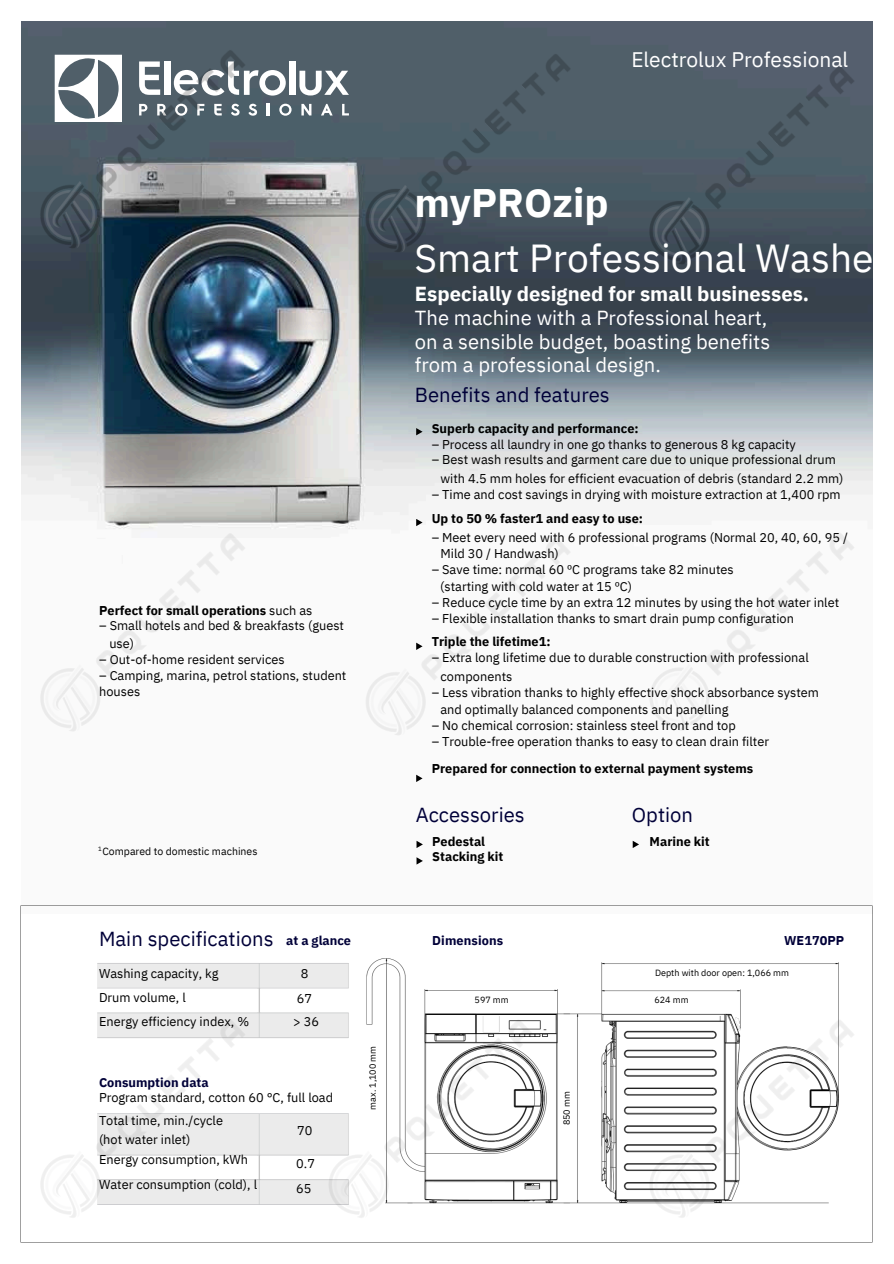
<style>
.page{position:relative;width:894px;height:1264px;background:#fff}
.page>*{position:absolute;margin:0;border:0;box-sizing:border-box;transform-origin:0 0}
.t1{font:700 39.75px "IBM Plex Sans";color:#fff}
.t2{font:39px "IBM Plex Sans";color:#fff}
.t3{font:21px "IBM Plex Sans";color:#fff}
.t4{font:20.25px/23.7px "IBM Plex Sans";color:#fff}
.t5{font:20.25px "IBM Plex Sans";color:#000038}
.t6{font:12.75px/23.7px "IBM Plex Sans";color:#000}
.t7{font:700 12.75px/15.8px "IBM Plex Sans";color:#000}
.t8{font:700 12.75px "IBM Plex Sans";letter-spacing:.005em;color:#000038}
.t9{font:10.5px "IBM Plex Sans";color:#000}
.t10{font:9px "IBM Plex Sans";color:#000}
.t11{font:6.15px "IBM Plex Sans";color:#000}
.s1{font-weight:400}
.s2{font-weight:700;color:#000038}
.s3{font-weight:700}
</style>
<div class="page">
<img style="left:21px;top:30px;width:851px;height:1188px">
<p class="t3" style="left:631px;top:46px;width:218px">Electrolux Professional</p>
<h5 class="t7" style="left:99px;top:602px;width:215px">Perfect for small operations <span class="s1">such as</span></h5>
<h5 class="t6" style="left:99px;top:613px;width:246px">– Small hotels and bed &amp; breakfasts (guest</h5>
<h5 class="t6" style="left:109px;top:631px;width:26px">use)</h5>
<p class="t6" style="left:99px;top:647px;width:187px">– Out-of-home resident services</p>
<p class="t6" style="left:99px;top:667px;width:249px;line-height:15.8px">– Camping, marina, petrol stations, student houses</p>
<h2 class="t11" style="left:98px;top:844px;width:5px">1</h2>
<p class="t9" style="left:102px;top:844px;width:156px">Compared to domestic machines</p>
<h5 class="t5" style="left:99px;top:925px;width:176px">Main specifications</h5>
<p class="t6" style="left:99px;top:961px;width:152px">Washing capacity, kg<br>Drum volume, l<br>Energy efficiency index, %</p>
<h5 class="t8" style="left:286px;top:931px;width:66px">at a glance</h5>
<p class="t6" style="left:293px;top:961px;width:27px;line-height:24.2px;text-align:center">8<br>67 &gt; 36</p>
<h2 class="t6" style="left:99px;top:1073px;width:235px;line-height:15.8px"><span class="s2">Consumption data<br></span>Program standard, cotton 60 °C, full load</h2>
<h2 class="t6" style="left:99px;top:1110px;width:151px;line-height:19.6px">Total time, min./cycle (hot water inlet)<br>Energy consumption, kWh</h2>
<h2 class="t6" style="left:99px;top:1172px;width:159px">Water consumption (cold), l</h2>
<h4 class="t6" style="left:297px;top:1118px;width:17px">70</h4>
<h5 class="t6" style="left:296px;top:1150px;width:20px;line-height:24.8px">0.7<br>65</h5>
<h4 class="t10" style="left:366px;top:1109px;width:65px;rotate:-90deg">max. 1,100 mm</h4>
<h3 class="t1" style="left:414px;top:176px;width:196px">myPROzip</h3>
<h3 class="t2" style="left:414px;top:232px;width:475px">Smart Professional Washer</h3>
<h6 class="t4" style="left:415px;top:282px;width:395px"><span class="s3">Especially designed for small businesses.<br></span>The machine with a Professional heart,<br>on a sensible budget, boasting benefits from a professional design.</h6>
<h6 class="t5" style="left:415px;top:381px;width:196px">Benefits and features</h6>
<h5 class="t7" style="left:431px;top:420px;width:208px">Superb capacity and performance:</h5>
<h5 class="t6" style="left:431px;top:432px;width:365px">– Process all laundry in one go thanks to generous 8 kg capacity</h5>
<h5 class="t6" style="left:431px;top:448px;width:405px">– Best wash results and garment care due to unique professional drum</h5>
<p class="t6" style="left:440px;top:466px;width:404px">with 4.5 mm holes for efficient evacuation of debris (standard 2.2 mm)</p>
<p class="t6" style="left:431px;top:482px;width:410px">– Time and cost savings in drying with moisture extraction at 1,400 rpm<br><span class="s3">Up to 50 % faster1 and easy to use:</span></p>
<p class="t6" style="left:431px;top:525px;width:417px">– Meet every need with 6 professional programs (Normal 20, 40, 60, 95 /</p>
<p class="t6" style="left:440px;top:541px;width:120px">Mild 30 / Handwash)</p>
<h5 class="t6" style="left:431px;top:557px;width:303px">– Save time: normal 60 ºC programs take 82 minutes</h5>
<h5 class="t6" style="left:440px;top:574px;width:193px">(starting with cold water at 15 ºC)</h5>
<h5 class="t6" style="left:431px;top:590px;width:409px">– Reduce cycle time by an extra 12 minutes by using the hot water inlet</h5>
<h5 class="t6" style="left:431px;top:606px;width:363px">– Flexible installation thanks to smart drain pump configuration<br><span class="s3">Triple the lifetime1:</span></h5>
<h5 class="t6" style="left:431px;top:645px;width:378px">– Extra long lifetime due to durable construction with professional</h5>
<p class="t6" style="left:440px;top:664px;width:73px">components</p>
<p class="t6" style="left:431px;top:680px;width:388px">– Less vibration thanks to highly effective shock absorbance system</p>
<p class="t6" style="left:440px;top:697px;width:289px">and optimally balanced components and panelling</p>
<h2 class="t6" style="left:431px;top:713px;width:305px">– No chemical corrosion: stainless steel front and top</h2>
<h2 class="t6" style="left:431px;top:727px;width:339px;line-height:27px">– Trouble-free operation thanks to easy to clean drain filter<br><span class="s3">Prepared for connection to external payment systems</span></h2>
<h5 class="t5" style="left:415px;top:801px;width:111px">Accessories</h5>
<h5 class="t5" style="left:631px;top:801px;width:63px">Option</h5>
<p class="t7" style="left:432px;top:833px;width:73px">Pedestal<br>Stacking kit</p>
<h5 class="t7" style="left:649px;top:833px;width:62px">Marine kit</h5>
<h2 class="t8" style="left:432px;top:932px;width:73px">Dimensions</h2>
<p class="t8" style="left:784px;top:932px;width:62px">WE170PP</p>
<p class="t10" style="left:655px;top:966px;width:135px">Depth with door open: 1,066 mm</p>
<h4 class="t10" style="left:474px;top:993px;width:36px">597 mm</h4>
<p class="t10" style="left:654px;top:993px;width:36px">624 mm</p>
<h4 class="t10" style="left:560px;top:1125px;width:36px;rotate:-90deg">850 mm</h4>
</div>
